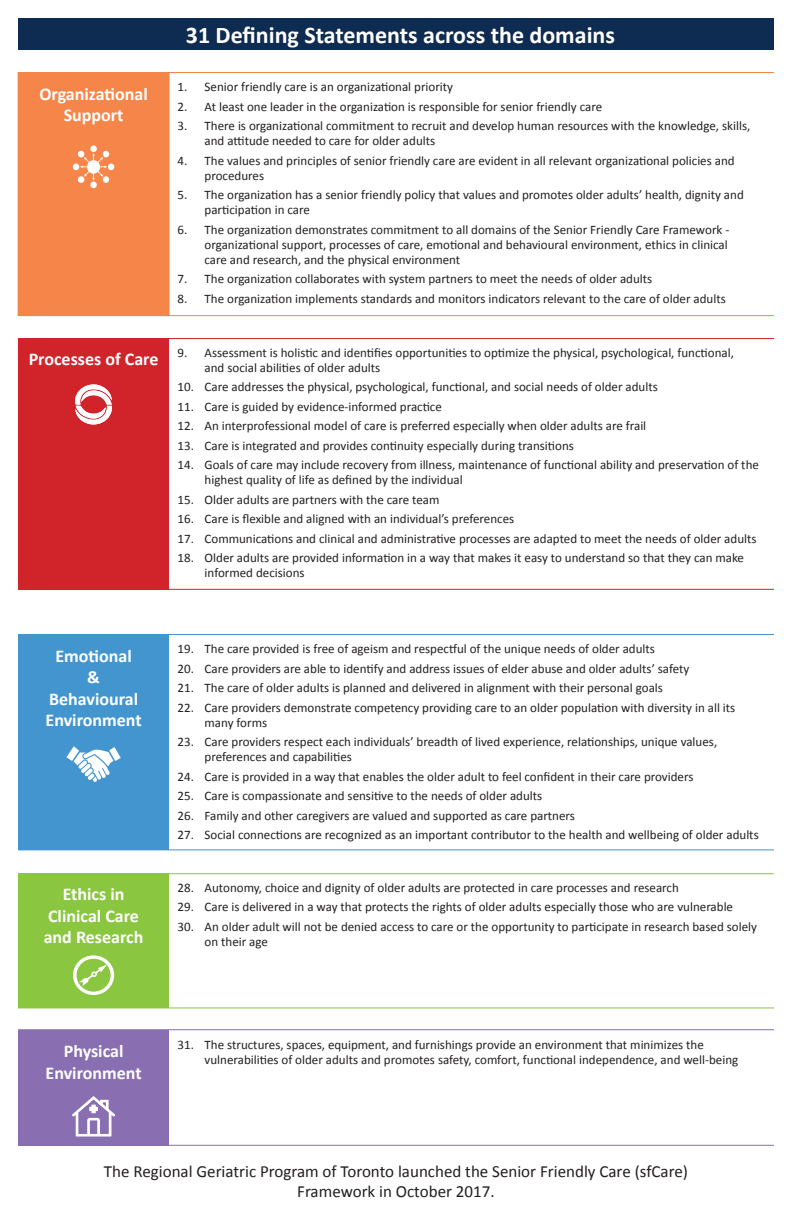
<style>
.page{position:relative;width:792px;height:1224px;background:#fff}
.page>*{position:absolute;margin:0;border:0;box-sizing:border-box;transform-origin:0 0}
.t1{font:700 24px "Calibri";color:#fff}
.t2{font:700 18px/21.6px "Calibri";color:#fff;text-align:center}
.t3{font:17px/20.4px "Calibri";color:#231f20;text-align:center}
.t4{font:13px/15px "Calibri";color:#231f20}
</style>
<div class="page">
<div style="left:18px;top:73px;width:151px;height:242px;background:#f58548"></div>
<svg style="left:73px;top:145px;width:41px;height:43px"></svg>
<hr style="left:18px;top:72px;width:756px;height:1px;background:#f58548">
<hr style="left:18px;top:315px;width:756px;height:1px;background:#f58548">
<hr style="left:18px;top:338px;width:756px;height:1px;background:#d1232a">
<div style="left:18px;top:338px;width:151px;height:252px;background:#d1232a"></div>
<svg style="left:75px;top:384px;width:37px;height:41px"></svg>
<hr style="left:18px;top:589px;width:756px;height:1px;background:#d1232a">
<div style="left:18px;top:635px;width:151px;height:215px;background:#4395d0"></div>
<svg style="left:66px;top:746px;width:55px;height:36px"></svg>
<hr style="left:18px;top:634px;width:756px;height:1px;background:#4395d0">
<hr style="left:18px;top:849px;width:756px;height:1px;background:#4395d0">
<div style="left:18px;top:873px;width:151px;height:135px;background:#8bc640"></div>
<svg style="left:73px;top:955px;width:41px;height:40px"></svg>
<svg style="left:76px;top:959px;width:35px;height:33px"></svg>
<svg style="left:79px;top:965px;width:28px;height:21px"></svg>
<hr style="left:18px;top:873px;width:756px;height:1px;background:#8bc640">
<hr style="left:18px;top:1007px;width:756px;height:1px;background:#8bc640">
<div style="left:18px;top:1030px;width:151px;height:116px;background:#896fb1"></div>
<svg style="left:72px;top:1096px;width:43px;height:41px"></svg>
<hr style="left:18px;top:1029px;width:756px;height:1px;background:#896fb1">
<hr style="left:18px;top:1145px;width:756px;height:1px;background:#896fb1">
<div style="left:18px;top:18px;width:756px;height:32px;background:#0e2b51"></div>
<h1 class="t1" style="left:186px;top:19px;width:431px">31 Defining Statements across the domains</h1>
<h2 class="t2" style="left:39px;top:83px;width:110px">Organizational<br>Support</h2>
<p class="t4" style="left:178px;top:80px;width:277px">1. Senior friendly care is an organizational priority</p>
<p class="t4" style="left:178px;top:99px;width:426px">2. At least one leader in the organization is responsible for senior friendly care</p>
<p class="t4" style="left:205px;top:119px;width:547px;text-indent:-27px">3. There is organizational commitment to recruit and develop human resources with the knowledge, skills, and attitude needed to care for older adults</p>
<p class="t4" style="left:205px;top:153px;width:532px;text-indent:-27px">4. The values and principles of senior friendly care are evident in all relevant organizational policies and procedures</p>
<p class="t4" style="left:205px;top:188px;width:541px;text-indent:-27px">5. The organization has a senior friendly policy that values and promotes older adults’ health, dignity and participation in care</p>
<p class="t4" style="left:205px;top:222px;width:526px;text-align:justify;text-indent:-27px">6. The organization demonstrates commitment to all domains of the Senior Friendly Care Framework - organizational support, processes of care, emotional and behavioural environment, ethics in clinical care and research, and the physical environment</p>
<p class="t4" style="left:178px;top:272px;width:476px">7. The organization collaborates with system partners to meet the needs of older adults</p>
<p class="t4" style="left:178px;top:291px;width:550px">8. The organization implements standards and monitors indicators relevant to the care of older adults</p>
<h2 class="t2" style="left:29px;top:348px;width:131px">Processes of Care</h2>
<p class="t4" style="left:205px;top:345px;width:531px;text-indent:-27px">9. Assessment is holistic and identifies opportunities to optimize the physical, psychological, functional, and social abilities of older adults</p>
<p class="t4" style="left:178px;top:379px;width:482px">10. Care addresses the physical, psychological, functional, and social needs of older adults</p>
<p class="t4" style="left:178px;top:399px;width:266px">11. Care is guided by evidence-informed practice</p>
<p class="t4" style="left:178px;top:418px;width:470px">12. An interprofessional model of care is preferred especially when older adults are frail</p>
<p class="t4" style="left:178px;top:438px;width:398px">13. Care is integrated and provides continuity especially during transitions</p>
<p class="t4" style="left:205px;top:457px;width:556px;text-indent:-27px">14. Goals of care may include recovery from illness, maintenance of functional ability and preservation of the highest quality of life as defined by the individual</p>
<p class="t4" style="left:178px;top:492px;width:263px">15. Older adults are partners with the care team</p>
<p class="t4" style="left:178px;top:511px;width:338px">16. Care is flexible and aligned with an individual’s preferences</p>
<p class="t4" style="left:178px;top:531px;width:580px">17. Communications and clinical and administrative processes are adapted to meet the needs of older adults</p>
<p class="t4" style="left:205px;top:550px;width:541px;text-indent:-27px">18. Older adults are provided information in a way that makes it easy to understand so that they can make informed decisions</p>
<h2 class="t2" style="left:46px;top:645px;width:98px">Emotional<br>&amp;<br>Behavioural<br>Environment</h2>
<p class="t4" style="left:178px;top:641px;width:479px">19. The care provided is free of ageism and respectful of the unique needs of older adults</p>
<p class="t4" style="left:178px;top:661px;width:513px">20. Care providers are able to identify and address issues of elder abuse and older adults’ safety</p>
<p class="t4" style="left:178px;top:680px;width:487px">21. The care of older adults is planned and delivered in alignment with their personal goals</p>
<p class="t4" style="left:205px;top:700px;width:532px;text-indent:-27px">22. Care providers demonstrate competency providing care to an older population with diversity in all its many forms</p>
<p class="t4" style="left:205px;top:734px;width:514px;text-indent:-27px">23. Care providers respect each individuals’ breadth of lived experience, relationships, unique values, preferences and capabilities</p>
<p class="t4" style="left:178px;top:769px;width:517px">24. Care is provided in a way that enables the older adult to feel confident in their care providers</p>
<p class="t4" style="left:178px;top:788px;width:366px">25. Care is compassionate and sensitive to the needs of older adults</p>
<p class="t4" style="left:178px;top:808px;width:399px">26. Family and other caregivers are valued and supported as care partners</p>
<p class="t4" style="left:178px;top:827px;width:583px">27. Social connections are recognized as an important contributor to the health and wellbeing of older adults</p>
<h2 class="t2" style="left:44px;top:883px;width:101px">Ethics in<br>Clinical Care and Research</h2>
<p class="t4" style="left:178px;top:880px;width:503px">28. Autonomy, choice and dignity of older adults are protected in care processes and research</p>
<p class="t4" style="left:178px;top:899px;width:557px">29. Care is delivered in a way that protects the rights of older adults especially those who are vulnerable</p>
<p class="t4" style="left:205px;top:919px;width:554px;text-indent:-27px">30. An older adult will not be denied access to care or the opportunity to participate in research based solely on their age</p>
<h2 class="t2" style="left:46px;top:1040px;width:98px">Physical<br>Environment</h2>
<p class="t4" style="left:205px;top:1037px;width:535px;text-indent:-27px">31. The structures, spaces, equipment, and furnishings provide an environment that minimizes the vulnerabilities of older adults and promotes safety, comfort, functional independence, and well-being</p>
<h3 class="t3" style="left:104px;top:1161px;width:586px">The Regional Geriatric Program of Toronto launched the Senior Friendly Care (sfCare)<br>Framework in October 2017.</h3>
</div>
